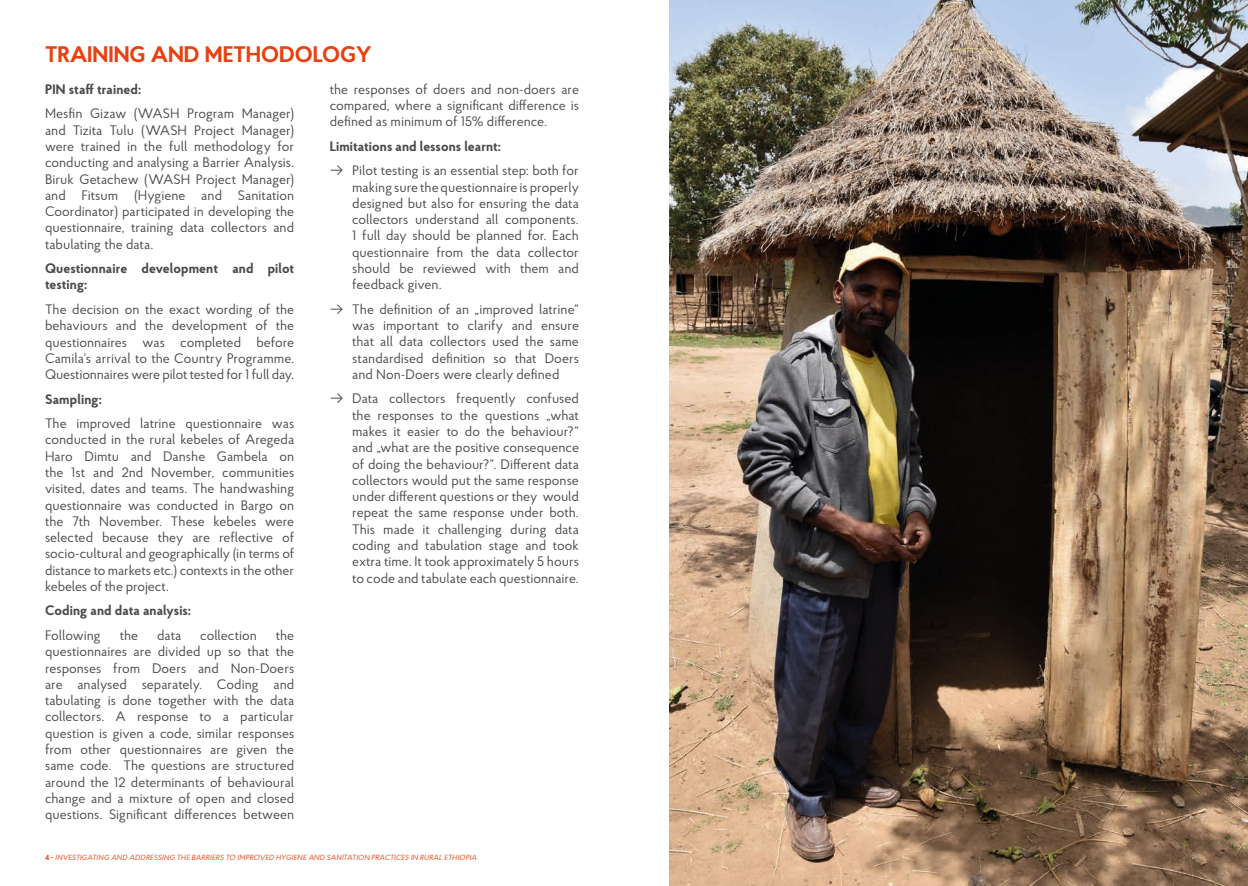
<style>
.page{position:relative;width:1248px;height:886px;background:#fff}
.page>*{position:absolute;margin:0;border:0;box-sizing:border-box;transform-origin:0 0}
.t1{font:700 22.5px "Proba Pro";color:#e74111}
.t2{font:13.75px/16.2px "Proba Pro";letter-spacing:-.005em;color:#4b4b4a;text-align:justify}
.t3{font:700 13.75px/16.2px "Proba Pro";letter-spacing:.005em;color:#4b4b4a}
.t4{font:italic 7.5px "Proba Pro";letter-spacing:.015em;color:#e74111}
.s1{font-weight:700;font-style:normal}
</style>
<div class="page">
<img style="left:669px;top:0;width:578px;height:886px">
<h1 class="t1" style="left:45px;top:39px;width:328px">TRAINING AND METHODOLOGY</h1>
<p class="t3" style="left:45px;top:80px;width:98px">PIN staff trained:</p>
<p class="t2" style="left:45px;top:105px;width:251px">Mesfin Gizaw (WASH Program Manager) and Tizita Tulu (WASH Project Manager) were trained in the full methodology for conducting and analysing a Barrier Analysis.<br>Biruk Getachew (WASH Project Manager) and Fitsum (Hygiene and Sanitation Coordinator) participated in developing the questionnaire, training data collectors and tabulating the data.</p>
<p class="t3" style="left:45px;top:260px;width:251px">Questionnaire development and pilot testing:</p>
<p class="t2" style="left:45px;top:301px;width:251px">The decision on the exact wording of the behaviours and the development of the questionnaires was completed before Camila’s arrival to the Country Programme.<br>Questionnaires were pilot tested for 1 full day.</p>
<p class="t3" style="left:45px;top:390px;width:58px">Sampling:</p>
<p class="t2" style="left:45px;top:415px;width:251px">The improved latrine questionnaire was conducted in the rural kebeles of Aregeda Haro Dimtu and Danshe Gambela on the 1st and 2nd November, communities visited, dates and teams. The handwashing questionnaire was conducted in Bargo on the 7th November. These kebeles were selected because they are reflective of socio-cultural and geographically (in terms of distance to markets etc.) contexts in the other kebeles of the project.</p>
<p class="t3" style="left:45px;top:602px;width:148px">Coding and data analysis:</p>
<p class="t2" style="left:45px;top:627px;width:57px">Following</p>
<p class="t2" style="left:120px;top:627px;width:20px">the</p>
<p class="t2" style="left:157px;top:627px;width:26px">data</p>
<p class="t2" style="left:200px;top:627px;width:58px">collection</p>
<p class="t2" style="left:330px;top:80px;width:251px">the responses of doers and non-doers are compared, where a significant difference is defined as minimum of 15% difference.</p>
<p class="t3" style="left:330px;top:137px;width:173px">Limitations and lessons learnt:</p>
<p class="t2" style="left:352px;top:162px;width:228px;text-indent:-22px">→ Pilot testing is an essential step: both for making sure the questionnaire is properly designed but also for ensuring the data collectors understand all components.<br>1 full day should be planned for. Each questionnaire from the data collector should be reviewed with them and feedback given.</p>
<p class="t2" style="left:352px;top:300px;width:228px;text-indent:-22px">→ The definition of an „improved latrine“ was important to clarify and ensure that all data collectors used the same standardised definition so that Doers and Non-Doers were clearly defined</p>
<p class="t2" style="left:352px;top:390px;width:228px;text-indent:-22px">→ Data collectors frequently confused the responses to the questions „what makes it easier to do the behaviour?“ and „what are the positive consequence of doing the behaviour?“. Different data collectors would put the same response under different questions or they would repeat the same response under both.<br>This made it challenging during data coding and tabulation stage and took extra time. It took approximately 5 hours to code and tabulate each questionnaire.</p>
<p class="t2" style="left:45px;top:627px;width:251px;text-indent:231px">the questionnaires are divided up so that the responses from Doers and Non-Doers are analysed separately. Coding and tabulating is done together with the data collectors. A response to a particular question is given a code, similar responses from other questionnaires are given the same code. The questions are structured around the 12 determinants of behavioural change and a mixture of open and closed questions. Significant differences between</p>
<p class="t4" style="left:45px;top:852px;width:433px"><span class="s1">4 -</span> INVESTIGATING AND ADDRESSING THE BARRIERS TO IMPROVED HYGIENE AND SANITATION PRACTICES IN RURAL ETHIOPIA</p>
</div>
